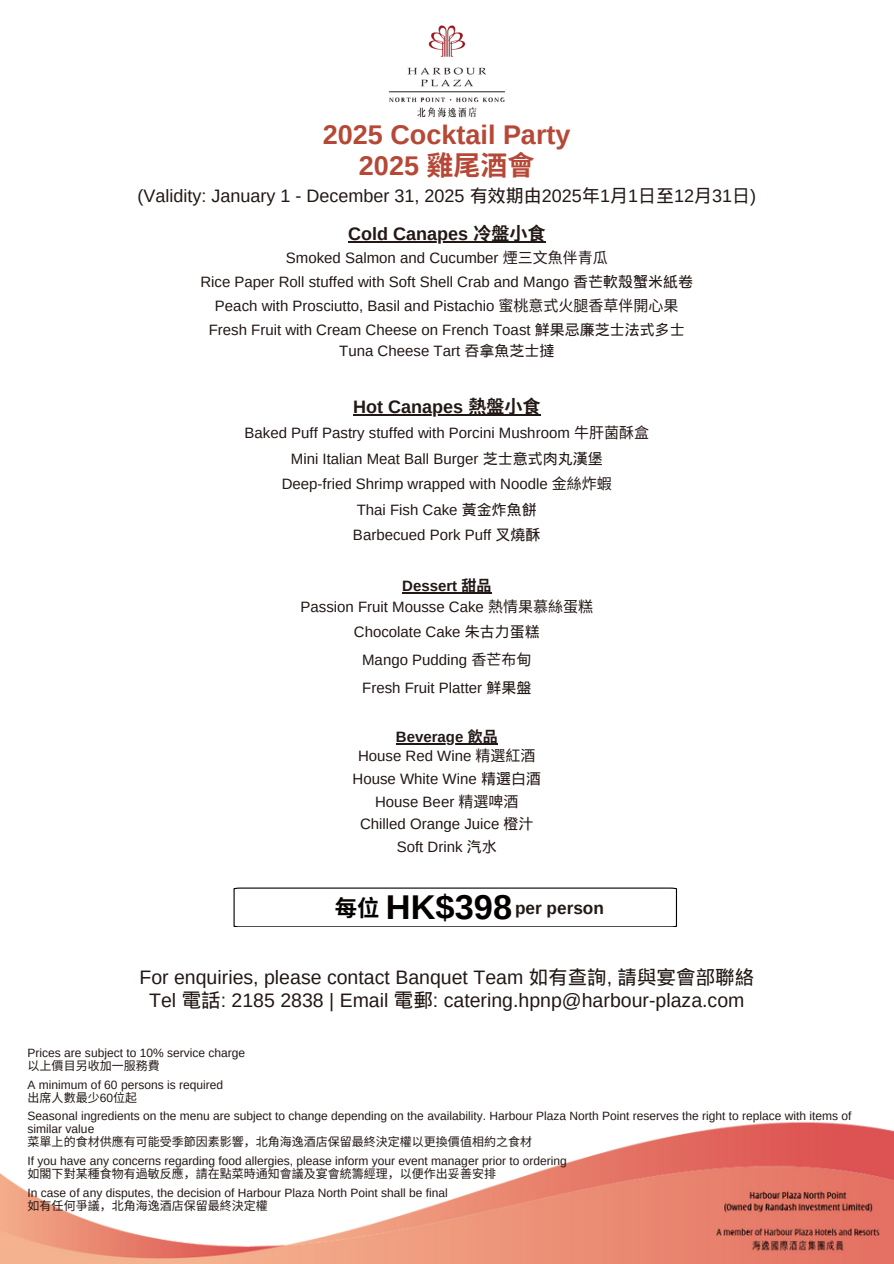
<style>
.page{position:relative;width:894px;height:1264px;background:#fff}
.page>*{position:absolute;margin:0;border:0;box-sizing:border-box;transform-origin:0 0}
.t1{font:700 34.35px "Arimo";color:#040000}
.t2{font:700 27px "Arimo";color:#b54836}
.t3{font:700 22.35px "Noto Sans CJ Ksc";color:#040000}
.t4{font:19.5px "Arimo";color:#221815}
.t5{font:18px "Arimo";color:#221815}
.t6{font:700 18px "Arimo";color:#221815}
.t7{font:700 17.25px "Arimo";color:#221815}
.t8{font:15px "Arimo";color:#221815}
.t9{font:700 15px "Arimo";color:#221815}
.t10{font:12px/13px "Arimo";color:#221815}
.t11{font:12px "Noto Sans CJ Ksc";color:#221815}
.s1{font-family:"Wen Quan Yi Micro Hei"}
.s2{font-family:"Noto Sans CJ Ksc"}
.s3{font-family:"Arimo"}
</style>
<div class="page">
<img style="left:388px;top:25px;width:118px;height:93px">
<img style="left:0;top:1122px;width:893px;height:141px">
<hr style="left:348px;top:241px;width:197px;height:1px;background:#221815">
<hr style="left:353px;top:414px;width:187px;height:1px;background:#221815">
<hr style="left:402px;top:592px;width:89px;height:1px;background:#221815">
<hr style="left:396px;top:743px;width:101px;height:1px;background:#221815">
<svg style="left:233px;top:887px;width:444px;height:40px"></svg>
<p class="t2" style="left:323px;top:119px;width:249px">2025 Cocktail Party</p>
<p class="t5" style="left:137px;top:186px;width:620px">(Validity: January 1 - December 31, 2025 <span class="s1">有效期由</span>2025<span class="s1">年</span>1<span class="s1">月</span>1<span class="s1">日至</span>12<span class="s1">月</span>31<span class="s1">日</span>)</p>
<p class="t6" style="left:348px;top:224px;width:198px">Cold Canapes <span class="s2">冷盤小食</span></p>
<p class="t8" style="left:286px;top:249px;width:322px">Smoked Salmon and Cucumber <span class="s2">煙三文魚伴青瓜</span></p>
<p class="t8" style="left:200px;top:273px;width:494px">Rice Paper Roll stuffed with Soft Shell Crab and Mango <span class="s1">香芒軟殼蟹米紙卷</span></p>
<p class="t8" style="left:215px;top:297px;width:465px">Peach with Prosciutto, Basil and Pistachio <span class="s2">蜜桃意式火腿香草伴開心果</span></p>
<p class="t8" style="left:209px;top:321px;width:477px">Fresh Fruit with Cream Cheese on French Toast <span class="s1">鮮果忌廉芝士法式多士</span></p>
<p class="t8" style="left:339px;top:343px;width:216px">Tuna Cheese Tart <span class="s1">吞拿魚芝士撻</span></p>
<p class="t6" style="left:353px;top:396px;width:188px">Hot Canapes <span class="s2">熱盤小食</span></p>
<p class="t8" style="left:244px;top:424px;width:406px">Baked Puff Pastry stuffed with Porcini Mushroom <span class="s2">牛肝菌酥盒</span></p>
<p class="t8" style="left:291px;top:450px;width:313px">Mini Italian Meat Ball Burger <span class="s1">芝士意式肉丸漢堡</span></p>
<p class="t8" style="left:281px;top:475px;width:332px">Deep-fried Shrimp wrapped with Noodle <span class="s2">金絲炸蝦</span></p>
<h3 class="t8" style="left:356px;top:501px;width:181px">Thai Fish Cake <span class="s1">黃金炸魚餅</span></h3>
<h6 class="t8" style="left:353px;top:526px;width:189px">Barbecued Pork Puff <span class="s1">叉燒酥</span></h6>
<h1 class="t9" style="left:402px;top:577px;width:91px">Dessert <span class="s2">甜品</span></h1>
<h5 class="t8" style="left:300px;top:598px;width:294px">Passion Fruit Mousse Cake <span class="s2">熱情果慕絲蛋糕</span></h5>
<h5 class="t8" style="left:354px;top:623px;width:187px">Chocolate Cake <span class="s1">朱古力蛋糕</span></h5>
<p class="t8" style="left:362px;top:651px;width:171px">Mango Pudding <span class="s2">香芒布甸</span></p>
<p class="t8" style="left:362px;top:679px;width:171px">Fresh Fruit Platter <span class="s1">鮮果盤</span></p>
<p class="t9" style="left:396px;top:728px;width:103px">Beverage <span class="s2">飲品</span></p>
<p class="t8" style="left:358px;top:747px;width:179px">House Red Wine <span class="s2">精選紅酒</span></p>
<p class="t8" style="left:352px;top:770px;width:190px">House White Wine <span class="s1">精選白酒</span></p>
<p class="t8" style="left:375px;top:793px;width:145px">House Beer <span class="s2">精選啤酒</span></p>
<p class="t8" style="left:360px;top:815px;width:175px">Chilled Orange Juice <span class="s1">橙汁</span></p>
<p class="t8" style="left:396px;top:838px;width:101px">Soft Drink <span class="s1">汽水</span></p>
<p class="t2" style="left:359px;top:151px;width:177px">2025 <span class="s2">雞尾酒會</span></p>
<p class="t3" style="left:334px;top:889px;width:46px">每位</p>
<p class="t1" style="left:386px;top:887px;width:128px">HK$398</p>
<p class="t7" style="left:515px;top:898px;width:90px">per person</p>
<h2 class="t4" style="left:139px;top:966px;width:616px">For enquiries, please contact Banquet Team <span class="s1">如有查詢</span>, <span class="s1">請與宴會部聯絡</span></h2>
<h5 class="t4" style="left:149px;top:989px;width:596px">Tel <span class="s1">電話</span>: 2185 2838 | Email <span class="s1">電郵</span>: catering.hpnp@harbour-plaza.com</h5>
<h4 class="t10" style="left:28px;top:1045px;width:219px">Prices are subject to 10% service charge</h4>
<p class="t11" style="left:28px;top:1055px;width:134px">以上價目另收加一服務費</p>
<p class="t10" style="left:28px;top:1077px;width:197px">A minimum of 60 persons is required</p>
<p class="t11" style="left:28px;top:1087px;width:111px">出席人數最少<span class="s3">60</span>位起</p>
<p class="t10" style="left:28px;top:1109px;width:825px">Seasonal ingredients on the menu are subject to change depending on the availability. Harbour Plaza North Point reserves the right to replace with items of similar value</p>
<p class="t11" style="left:28px;top:1132px;width:506px">菜單上的食材供應有可能受季節因素影響，北角海逸酒店保留最終決定權以更換價值相約之食材</p>
<h4 class="t10" style="left:28px;top:1154px;width:540px">If you have any concerns regarding food allergies, please inform your event manager prior to ordering</h4>
<p class="t11" style="left:28px;top:1164px;width:470px">如閣下對某種食物有過敏反應，請在點菜時通知會議及宴會統籌經理，以便作出妥善安排</p>
<p class="t10" style="left:28px;top:1186px;width:421px">In case of any disputes, the decision of Harbour Plaza North Point shall be final</p>
<p class="t11" style="left:28px;top:1196px;width:242px">如有任何爭議，北角海逸酒店保留最終決定權</p>
</div>
